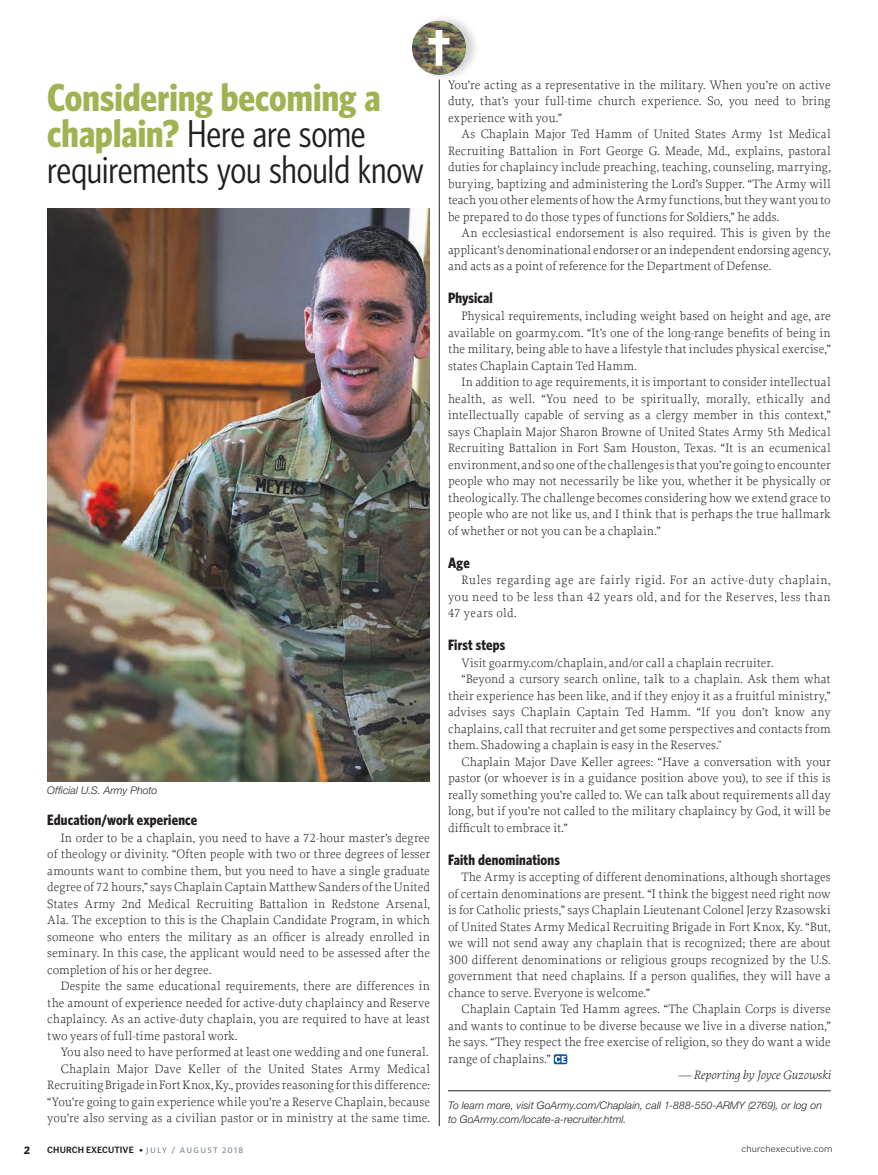
<style>
.page{position:relative;width:878px;height:1175px;background:#fff}
.page>*{position:absolute;margin:0;border:0;box-sizing:border-box;transform-origin:0 0}
.t1{font:condensed 39px/36px "Whitney HTF";letter-spacing:-.005em;color:#231f20}
.t2{font:700 condensed 15px "Whitney HTF";letter-spacing:.01em;color:#231f20}
.t3{font:300 12.75px/16.5px "Proforma";letter-spacing:.005em;color:#231f20;text-align:justify}
.t4{font:italic 300 12.75px "Proforma";letter-spacing:-.005em;color:#231f20}
.t5{font:italic 300 10.5px/13.5px "Helvetica Neue LT Std";letter-spacing:.01em;color:#231f20}
.t6{font:900 10.5px "Poynter Text Sans";color:#231f20}
.t7{font:700 9px "Poynter Text Sans";letter-spacing:.005em;color:#231f20}
.t8{font:300 9px "Poynter Text Sans";letter-spacing:.01em;color:#231f20}
.s1{font-weight:700;color:#a0b353}
.s2{font-family:"Proforma Light SC";font-weight:400}
.s3{font-size:7.5px}
.s4{font-family:"Milo OT";font-weight:500;color:#849097}
</style>
<div class="page">
<svg style="left:553px;top:1054px;width:14px;height:10px"></svg>
<svg style="left:555px;top:1055px;width:11px;height:7px"></svg>
<hr style="left:439px;top:79px;width:1px;height:1047px;background:#231f20">
<hr style="left:448px;top:1090px;width:382px;height:1px;background:#231f20">
<img style="left:47px;top:208px;width:383px;height:573px">
<div style="left:411px;top:14px;width:69px;height:68px;background:#231f20;opacity:.2"></div>
<img style="left:412px;top:21px;width:54px;height:54px;border-radius:27px">
<svg style="left:428px;top:30px;width:21px;height:36px"></svg>
<h1 class="t1" style="left:47px;top:79px;width:378px"><span class="s1">Considering becoming a chaplain?</span> Here are some requirements you should know</h1>
<p class="t5" style="left:47px;top:783px;width:111px">Official U.S. Army Photo</p>
<p class="t2" style="left:47px;top:811px;width:151px">Education/work experience</p>
<p class="t3" style="left:47px;top:829px;width:384px;text-indent:14px">In order to be a chaplain, you need to have a <span class="s2">72</span>-hour master’s degree of theology or divinity. “Often people with two or three degrees of lesser amounts want to combine them, but you need to have a single graduate degree of <span class="s2">72</span> hours,” says Chaplain Captain Matthew Sanders of the United States Army <span class="s2">2</span>nd Medical Recruiting Battalion in Redstone Arsenal, Ala. The exception to this is the Chaplain Candidate Program, in which someone who enters the military as an officer is already enrolled in seminary. In this case, the applicant would need to be assessed after the completion of his or her degree.</p>
<p class="t3" style="left:47px;top:977px;width:384px;text-indent:14px">Despite the same educational requirements, there are differences in the amount of experience needed for active-duty chaplaincy and Reserve chaplaincy. As an active-duty chaplain, you are required to have at least two years of full-time pastoral work.</p>
<p class="t3" style="left:47px;top:1043px;width:384px;text-align:right">You also need to have performed at least one wedding and one funeral.<br>Chaplain Major Dave Keller of the United States Army Medical Recruiting Brigade in Fort Knox, Ky., provides reasoning for this difference: “You’re going to gain experience while you’re a Reserve Chaplain, because you’re also serving as a civilian pastor or in ministry at the same time.</p>
<p class="t3" style="left:448px;top:76px;width:384px">You’re acting as a representative in the military. When you’re on active duty, that’s your full-time church experience. So, you need to bring experience with you.”</p>
<p class="t3" style="left:448px;top:126px;width:384px;text-indent:14px">As Chaplain Major Ted Hamm of United States Army <span class="s2">1</span>st Medical Recruiting Battalion in Fort George G. Meade, Md., explains, pastoral duties for chaplaincy include preaching, teaching, counseling, marrying, burying, baptizing and administering the Lord’s Supper. “The Army will teach you other elements of how the Army functions, but they want you to be prepared to do those types of functions for Soldiers,” he adds.</p>
<p class="t3" style="left:448px;top:225px;width:384px;text-indent:14px">An ecclesiastical endorsement is also required. This is given by the applicant’s denominational endorser or an independent endorsing agency, and acts as a point of reference for the Department of Defense.</p>
<p class="t2" style="left:448px;top:289px;width:46px">Physical</p>
<p class="t3" style="left:448px;top:307px;width:384px;text-indent:14px">Physical requirements, including weight based on height and age, are available on goarmy.com. “It’s one of the long-range benefits of being in the military, being able to have a lifestyle that includes physical exercise,” states Chaplain Captain Ted Hamm.</p>
<p class="t3" style="left:448px;top:373px;width:384px;text-indent:14px">In addition to age requirements, it is important to consider intellectual health, as well. “You need to be spiritually, morally, ethically and intellectually capable of serving as a clergy member in this context,” says Chaplain Major Sharon Browne of United States Army <span class="s2">5</span>th Medical Recruiting Battalion in Fort Sam Houston, Texas. “It is an ecumenical environment, and so one of the challenges is that you’re going to encounter people who may not necessarily be like you, whether it be physically or theologically. The challenge becomes considering how we extend grace to people who are not like us, and I think that is perhaps the true hallmark of whether or not you can be a chaplain.”</p>
<p class="t2" style="left:448px;top:553px;width:23px">Age</p>
<p class="t3" style="left:448px;top:571px;width:384px;text-indent:14px">Rules regarding age are fairly rigid. For an active-duty chaplain, you need to be less than <span class="s2">42</span> years old, and for the Reserves, less than <span class="s2">47</span> years old.</p>
<p class="t2" style="left:448px;top:636px;width:59px">First steps</p>
<p class="t3" style="left:461px;top:654px;width:313px">Visit goarmy.com/chaplain, and/or call a chaplain recruiter.</p>
<p class="t3" style="left:461px;top:670px;width:370px">“Beyond a cursory search online, talk to a chaplain. Ask them what</p>
<p class="t3" style="left:448px;top:687px;width:384px">their experience has been like, and if they enjoy it as a fruitful ministry,”</p>
<p class="t3" style="left:448px;top:703px;width:384px">advises says Chaplain Captain Ted Hamm. “If you don’t know any</p>
<p class="t3" style="left:448px;top:720px;width:384px">chaplains, call that recruiter and get some perspectives and contacts from</p>
<p class="t3" style="left:448px;top:736px;width:275px">them. Shadowing a chaplain is easy in the Reserves."</p>
<p class="t3" style="left:461px;top:753px;width:370px">Chaplain Major Dave Keller agrees: “Have a conversation with your</p>
<p class="t3" style="left:448px;top:769px;width:384px">pastor (or whoever is in a guidance position above you), to see if this is</p>
<p class="t3" style="left:448px;top:786px;width:384px">really something you’re called to. We can talk about requirements all day</p>
<p class="t3" style="left:448px;top:802px;width:384px">long, but if you’re not called to the military chaplaincy by God, it will be</p>
<p class="t3" style="left:448px;top:819px;width:121px">difficult to embrace it.”</p>
<p class="t2" style="left:448px;top:850px;width:113px">Faith denominations</p>
<p class="t3" style="left:448px;top:868px;width:384px;text-indent:14px">The Army is accepting of different denominations, although shortages of certain denominations are present. “I think the biggest need right now is for Catholic priests,” says Chaplain Lieutenant Colonel Jerzy Rzasowski of United States Army Medical Recruiting Brigade in Fort Knox, Ky. “But, we will not send away any chaplain that is recognized; there are about <span class="s2">300</span> different denominations or religious groups recognized by the U.S. government that need chaplains. If a person qualifies, they will have a chance to serve. Everyone is welcome.”</p>
<p class="t3" style="left:448px;top:1000px;width:384px;text-indent:14px">Chaplain Captain Ted Hamm agrees. “The Chaplain Corps is diverse and wants to continue to be diverse because we live in a diverse nation,” he says. “They respect the free exercise of religion, so they do want a wide range of chaplains.”</p>
<p class="t4" style="left:678px;top:1067px;width:154px">— Reporting by Joyce Guzowski</p>
<p class="t5" style="left:448px;top:1098px;width:375px">To learn more, visit GoArmy.com/Chaplain, call 1-888-550-ARMY (2769), or log on to GoArmy.com/locate-a-recruiter.html.</p>
<p class="t6" style="left:24px;top:1143px;width:8px">2</p>
<p class="t7" style="left:47px;top:1144px;width:197px">CHURCH EXECUTIVE <span class="s3">•</span> <span class="s4">JULY / AUGUST 2018</span></p>
<p class="t8" style="left:741px;top:1144px;width:92px">churchexecutive.com</p>
</div>
